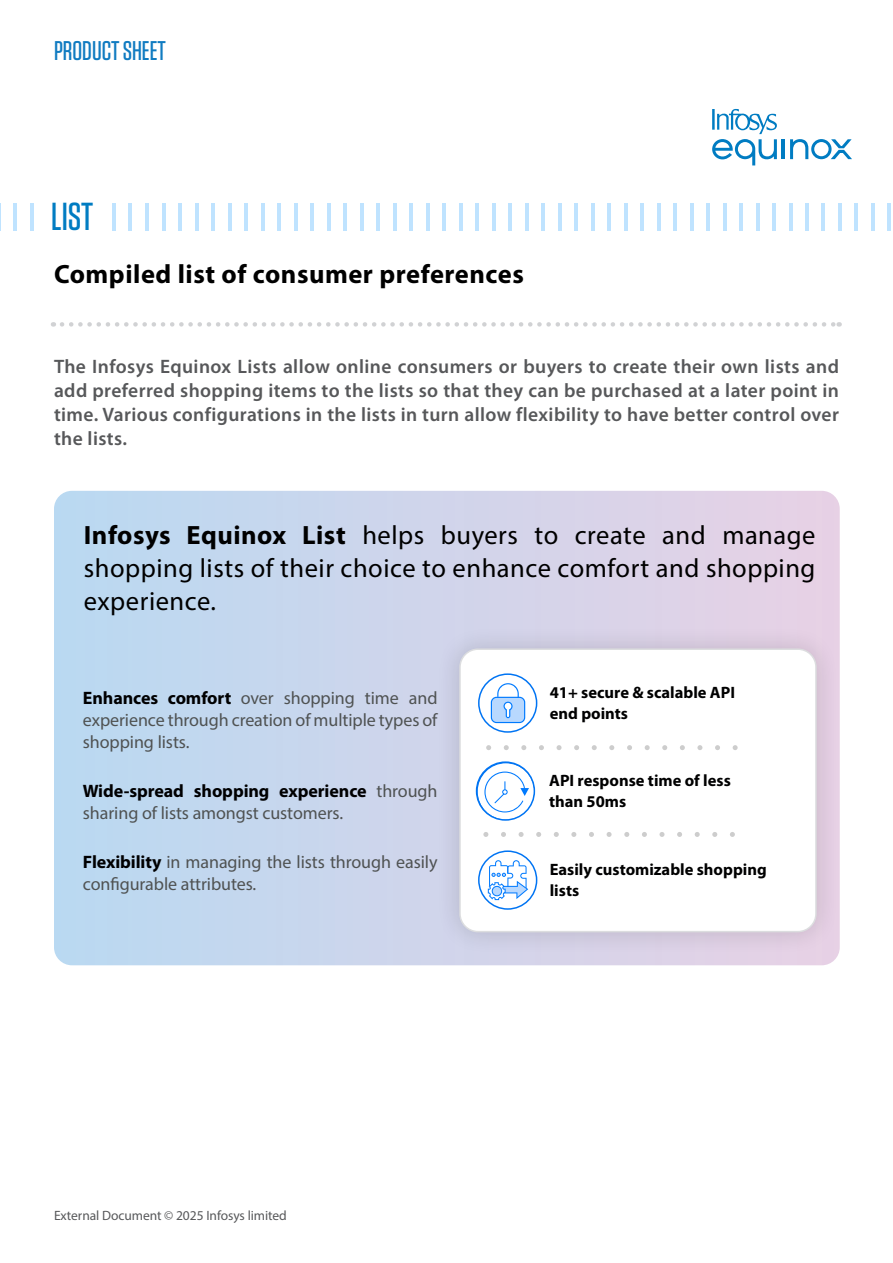
<style>
.page{position:relative;width:893px;height:1263px;background:#fff}
.page>*{position:absolute;margin:0;border:0;box-sizing:border-box;transform-origin:0 0}
.SubHead{font:500 39px "Tungsten";color:#007cc2}
.t1{font:500 27px "Tungsten";color:#107bc1}
.t2{font:26.55px/33.2px "Myriad Pro";letter-spacing:.02em;color:#000;text-align:justify}
.t3{font:700 26.55px "Myriad Pro";letter-spacing:.02em;color:#000}
.t4{font:600 19.5px/24px "Myriad Pro";letter-spacing:.02em;color:#57585a;text-align:justify}
.t5{font:18px/21.6px "Myriad Pro";letter-spacing:-.005em;color:#4f5252}
.t6{font:700 16.5px/21px "Myriad Pro";color:#000001}
.t7{font:13.5px "Myriad Pro";letter-spacing:-.005em;color:#57585a}
.s1{font-weight:700}
.s2{font-weight:700;color:#000001}
</style>
<div class="page">
<svg style="left:62px;top:322px;width:778px;height:5px"></svg>
<hr style="left:14px;top:203px;width:3px;height:28px;background:#bfe3ff">
<svg style="left:0;top:203px;width:1px;height:28px"></svg>
<hr style="left:30px;top:203px;width:4px;height:28px;background:#bfe3ff">
<hr style="left:294px;top:203px;width:4px;height:28px;background:#bfe3ff">
<hr style="left:228px;top:203px;width:3px;height:28px;background:#bfe3ff">
<hr style="left:327px;top:203px;width:4px;height:28px;background:#bfe3ff">
<hr style="left:278px;top:203px;width:3px;height:28px;background:#bfe3ff">
<hr style="left:212px;top:203px;width:3px;height:28px;background:#bfe3ff">
<hr style="left:162px;top:203px;width:3px;height:28px;background:#bfe3ff">
<hr style="left:261px;top:203px;width:3px;height:28px;background:#bfe3ff">
<hr style="left:195px;top:203px;width:3px;height:28px;background:#bfe3ff">
<hr style="left:245px;top:203px;width:3px;height:28px;background:#bfe3ff">
<hr style="left:179px;top:203px;width:3px;height:28px;background:#bfe3ff">
<hr style="left:311px;top:203px;width:3px;height:28px;background:#bfe3ff">
<hr style="left:344px;top:203px;width:3px;height:28px;background:#bfe3ff">
<hr style="left:360px;top:203px;width:3px;height:28px;background:#bfe3ff">
<hr style="left:376px;top:203px;width:4px;height:28px;background:#bfe3ff">
<hr style="left:542px;top:203px;width:3px;height:28px;background:#bfe3ff">
<hr style="left:525px;top:203px;width:3px;height:28px;background:#bfe3ff">
<hr style="left:476px;top:203px;width:3px;height:28px;background:#bfe3ff">
<hr style="left:459px;top:203px;width:3px;height:28px;background:#bfe3ff">
<hr style="left:508px;top:203px;width:4px;height:28px;background:#bfe3ff">
<hr style="left:492px;top:203px;width:3px;height:28px;background:#bfe3ff">
<hr style="left:443px;top:203px;width:3px;height:28px;background:#bfe3ff">
<hr style="left:393px;top:203px;width:3px;height:28px;background:#bfe3ff">
<hr style="left:426px;top:203px;width:3px;height:28px;background:#bfe3ff">
<hr style="left:409px;top:203px;width:4px;height:28px;background:#bfe3ff">
<hr style="left:558px;top:203px;width:3px;height:28px;background:#bfe3ff">
<hr style="left:574px;top:203px;width:4px;height:28px;background:#bfe3ff">
<hr style="left:591px;top:203px;width:3px;height:28px;background:#bfe3ff">
<hr style="left:756px;top:203px;width:3px;height:28px;background:#bfe3ff">
<hr style="left:789px;top:203px;width:3px;height:28px;background:#bfe3ff">
<hr style="left:740px;top:203px;width:3px;height:28px;background:#bfe3ff">
<hr style="left:690px;top:203px;width:3px;height:28px;background:#bfe3ff">
<hr style="left:674px;top:203px;width:3px;height:28px;background:#bfe3ff">
<hr style="left:723px;top:203px;width:3px;height:28px;background:#bfe3ff">
<hr style="left:706px;top:203px;width:4px;height:28px;background:#bfe3ff">
<hr style="left:657px;top:203px;width:3px;height:28px;background:#bfe3ff">
<hr style="left:607px;top:203px;width:4px;height:28px;background:#bfe3ff">
<hr style="left:640px;top:203px;width:4px;height:28px;background:#bfe3ff">
<hr style="left:624px;top:203px;width:3px;height:28px;background:#bfe3ff">
<hr style="left:773px;top:203px;width:3px;height:28px;background:#bfe3ff">
<hr style="left:805px;top:203px;width:4px;height:28px;background:#bfe3ff">
<hr style="left:821px;top:203px;width:4px;height:28px;background:#bfe3ff">
<hr style="left:888px;top:203px;width:3px;height:28px;background:#bfe3ff">
<hr style="left:838px;top:203px;width:3px;height:28px;background:#bfe3ff">
<hr style="left:871px;top:203px;width:3px;height:28px;background:#bfe3ff">
<hr style="left:854px;top:203px;width:4px;height:28px;background:#bfe3ff">
<hr style="left:782px;top:139px;width:3px;height:20px;background:#007cc2">
<svg style="left:712px;top:109px;width:65px;height:56px"></svg>
<svg style="left:790px;top:139px;width:62px;height:20px"></svg>
<svg style="left:54px;top:491px;width:786px;height:474px"></svg>
<div style="left:435px;top:624px;width:405px;height:332px;background:#000;opacity:.15"></div>
<div style="left:460px;top:649px;width:356px;height:282px;background:#fff;border-radius:18px"></div>
<div style="left:459px;top:648px;width:358px;height:284px;border:2px solid #dcdddf;border-radius:18px"></div>
<svg style="left:609px;top:745px;width:5px;height:5px"></svg>
<svg style="left:592px;top:745px;width:5px;height:5px"></svg>
<svg style="left:574px;top:745px;width:5px;height:5px"></svg>
<svg style="left:556px;top:745px;width:6px;height:5px"></svg>
<svg style="left:539px;top:745px;width:5px;height:5px"></svg>
<svg style="left:521px;top:745px;width:5px;height:5px"></svg>
<svg style="left:504px;top:745px;width:5px;height:5px"></svg>
<svg style="left:486px;top:745px;width:5px;height:5px"></svg>
<svg style="left:733px;top:745px;width:5px;height:5px"></svg>
<svg style="left:715px;top:745px;width:5px;height:5px"></svg>
<svg style="left:697px;top:745px;width:5px;height:5px"></svg>
<svg style="left:680px;top:745px;width:5px;height:5px"></svg>
<svg style="left:662px;top:745px;width:5px;height:5px"></svg>
<svg style="left:645px;top:745px;width:5px;height:5px"></svg>
<svg style="left:627px;top:745px;width:5px;height:5px"></svg>
<div style="left:478px;top:673px;width:59px;height:60px;border:2px solid #0074f3;border-radius:50%"></div>
<svg style="left:491px;top:683px;width:34px;height:40px"></svg>
<svg style="left:607px;top:832px;width:5px;height:5px"></svg>
<svg style="left:589px;top:832px;width:5px;height:5px"></svg>
<svg style="left:571px;top:832px;width:5px;height:5px"></svg>
<svg style="left:554px;top:832px;width:5px;height:5px"></svg>
<svg style="left:536px;top:832px;width:5px;height:5px"></svg>
<svg style="left:519px;top:832px;width:5px;height:5px"></svg>
<svg style="left:501px;top:832px;width:5px;height:5px"></svg>
<svg style="left:483px;top:832px;width:5px;height:5px"></svg>
<svg style="left:730px;top:832px;width:5px;height:5px"></svg>
<svg style="left:712px;top:832px;width:5px;height:5px"></svg>
<svg style="left:695px;top:832px;width:5px;height:5px"></svg>
<svg style="left:677px;top:832px;width:5px;height:5px"></svg>
<svg style="left:659px;top:832px;width:5px;height:5px"></svg>
<svg style="left:642px;top:832px;width:5px;height:5px"></svg>
<svg style="left:624px;top:832px;width:5px;height:5px"></svg>
<svg style="left:477px;top:764px;width:57px;height:55px"></svg>
<div style="left:476px;top:761px;width:59px;height:60px;border:2px solid #0074f3;border-radius:50%"></div>
<div style="left:478px;top:850px;width:59px;height:60px;border:2px solid #0074f3;border-radius:50%"></div>
<svg style="left:488px;top:860px;width:40px;height:40px"></svg>
<hr style="left:112px;top:203px;width:3px;height:28px;background:#bfe3ff">
<hr style="left:145px;top:203px;width:3px;height:28px;background:#bfe3ff">
<hr style="left:129px;top:203px;width:3px;height:28px;background:#bfe3ff">
<p class="t1" style="left:54px;top:37px;width:113px">PRODUCT SHEET</p>
<p class="SubHead" style="left:51px;top:196px;width:44px">LIST</p>
<p class="t3" style="left:54px;top:257px;width:471px">Compiled list of consumer preferences</p>
<p class="t4" style="left:54px;top:354px;width:787px">The Infosys Equinox Lists allow online consumers or buyers to create their own lists and add preferred shopping items to the lists so that they can be purchased at a later point in time. Various configurations in the lists in turn allow flexibility to have better control over the lists.</p>
<p class="t2" style="left:84px;top:518px;width:733px"><span class="s1">Infosys Equinox List</span> helps buyers to create and manage shopping lists of their choice to enhance comfort and shopping experience.</p>
<p class="t5" style="left:83px;top:687px;width:356px;text-align:justify"><span class="s2">Enhances comfort</span> over shopping time and experience through creation of multiple types of shopping lists.</p>
<p class="t5" style="left:83px;top:780px;width:356px"><span class="s2">Wide-spread shopping experience</span> through sharing of lists amongst customers.</p>
<p class="t5" style="left:83px;top:851px;width:356px"><span class="s2">Flexibility</span> in managing the lists through easily configurable attributes.</p>
<p class="t6" style="left:550px;top:681px;width:187px">41+ secure &amp; scalable API end points</p>
<p class="t6" style="left:549px;top:770px;width:183px">API response time of less than 50ms</p>
<p class="t6" style="left:550px;top:858px;width:218px">Easily customizable shopping lists</p>
<p class="t7" style="left:54px;top:1207px;width:234px">External Document © 2025 Infosys limited</p>
</div>
